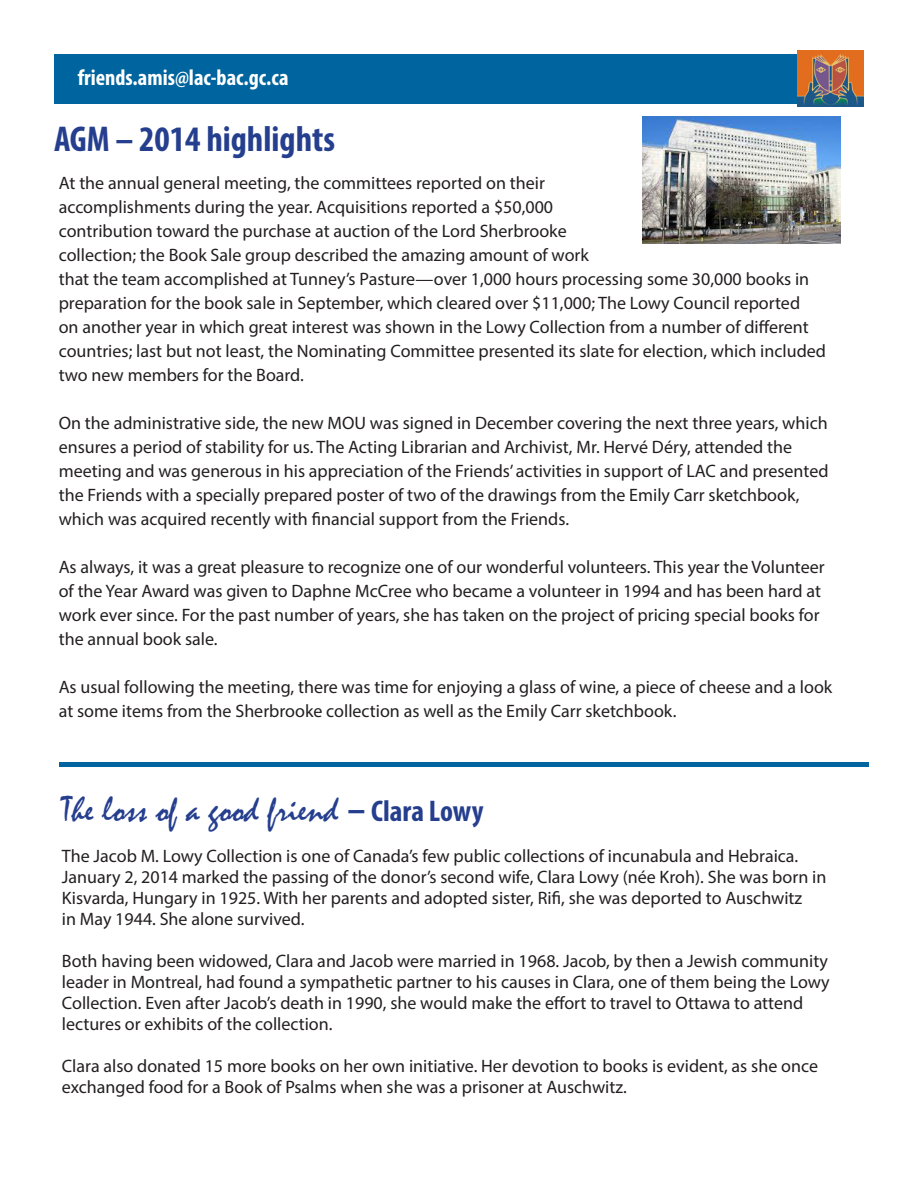
<style>
.page{position:relative;width:918px;height:1188px;background:#fff}
.page>*{position:absolute;margin:0;border:0;box-sizing:border-box;transform-origin:0 0}
.t1{font:36px "Mistral";color:#253f8e}
.t2{font:700 condensed 36px "Myriad Pro";color:#253f8e}
.t3{font:700 condensed 22.5px "Myriad Pro";color:#fff}
.t4{font:18px/24px "Myriad Pro";color:#231f20}
.s1{font-family:"Myriad Pro";font-weight:700;font-stretch:condensed}
.s2{font-family:"Myriad Pro";font-weight:700;font-stretch:condensed;font-size:30px}
</style>
<div class="page">
<img style="left:642px;top:116px;width:199px;height:128px">
<hr style="left:59px;top:762px;width:809px;height:4px;background:#00659e">
<div style="left:54px;top:54px;width:810px;height:50px;background:#00659e"></div>
<img style="left:798px;top:51px;width:66px;height:56px">
<p class="t3" style="left:78px;top:63px;width:212px">friends.amis@lac-bac.gc.ca</p>
<p class="t2" style="left:54px;top:116px;width:283px">AGM – 2014 highlights</p>
<p class="t4" style="left:59px;top:171px;width:769px">At the annual general meeting, the committees reported on their<br>accomplishments during the year. Acquisitions reported a $50,000<br>contribution toward the purchase at auction of the Lord Sherbrooke<br>collection; the Book Sale group described the amazing amount of work<br>that the team accomplished at Tunney’s Pasture—over 1,000 hours processing some 30,000 books in preparation for the book sale in September, which cleared over $11,000; The Lowy Council reported<br>on another year in which great interest was shown in the Lowy Collection from a number of different countries; last but not least, the Nominating Committee presented its slate for election, which included two new members for the Board.</p>
<p class="t4" style="left:59px;top:411px;width:771px">On the administrative side, the new MOU was signed in December covering the next three years, which ensures a period of stability for us. The Acting Librarian and Archivist, Mr. Hervé Déry, attended the meeting and was generous in his appreciation of the Friends’ activities in support of LAC and presented the Friends with a specially prepared poster of two of the drawings from the Emily Carr sketchbook, which was acquired recently with financial support from the Friends.</p>
<p class="t4" style="left:59px;top:555px;width:767px">As always, it was a great pleasure to recognize one of our wonderful volunteers. This year the Volunteer of the Year Award was given to Daphne McCree who became a volunteer in 1994 and has been hard at work ever since. For the past number of years, she has taken on the project of pricing special books for the annual book sale.</p>
<p class="t4" style="left:59px;top:675px;width:775px">As usual following the meeting, there was time for enjoying a glass of wine, a piece of cheese and a look at some items from the Sherbrooke collection as well as the Emily Carr sketchbook.</p>
<p class="t1" style="left:62px;top:788px;width:423px">The loss of a good friend <span class="s1">–</span> <span class="s2">Clara Lowy</span></p>
<p class="t4" style="left:62px;top:844px;width:738px">The Jacob M. Lowy Collection is one of Canada’s few public collections of incunabula and Hebraica.</p>
<p class="t4" style="left:62px;top:866px;width:766px;line-height:21px">January 2, 2014 marked the passing of the donor’s second wife, Clara Lowy (née Kroh). She was born in<br>Kisvarda, Hungary in 1925. With her parents and adopted sister, Rifi, she was deported to Auschwitz</p>
<p class="t4" style="left:62px;top:907px;width:244px">in May 1944. She alone survived.</p>
<p class="t4" style="left:62px;top:950px;width:769px;line-height:21px">Both having been widowed, Clara and Jacob were married in 1968. Jacob, by then a Jewish community leader in Montreal, had found a sympathetic partner to his causes in Clara, one of them being the Lowy Collection. Even after Jacob’s death in 1990, she would make the effort to travel to Ottawa to attend lectures or exhibits of the collection.</p>
<p class="t4" style="left:62px;top:1055px;width:758px;line-height:21px">Clara also donated 15 more books on her own initiative. Her devotion to books is evident, as she once exchanged food for a Book of Psalms when she was a prisoner at Auschwitz.</p>
</div>
